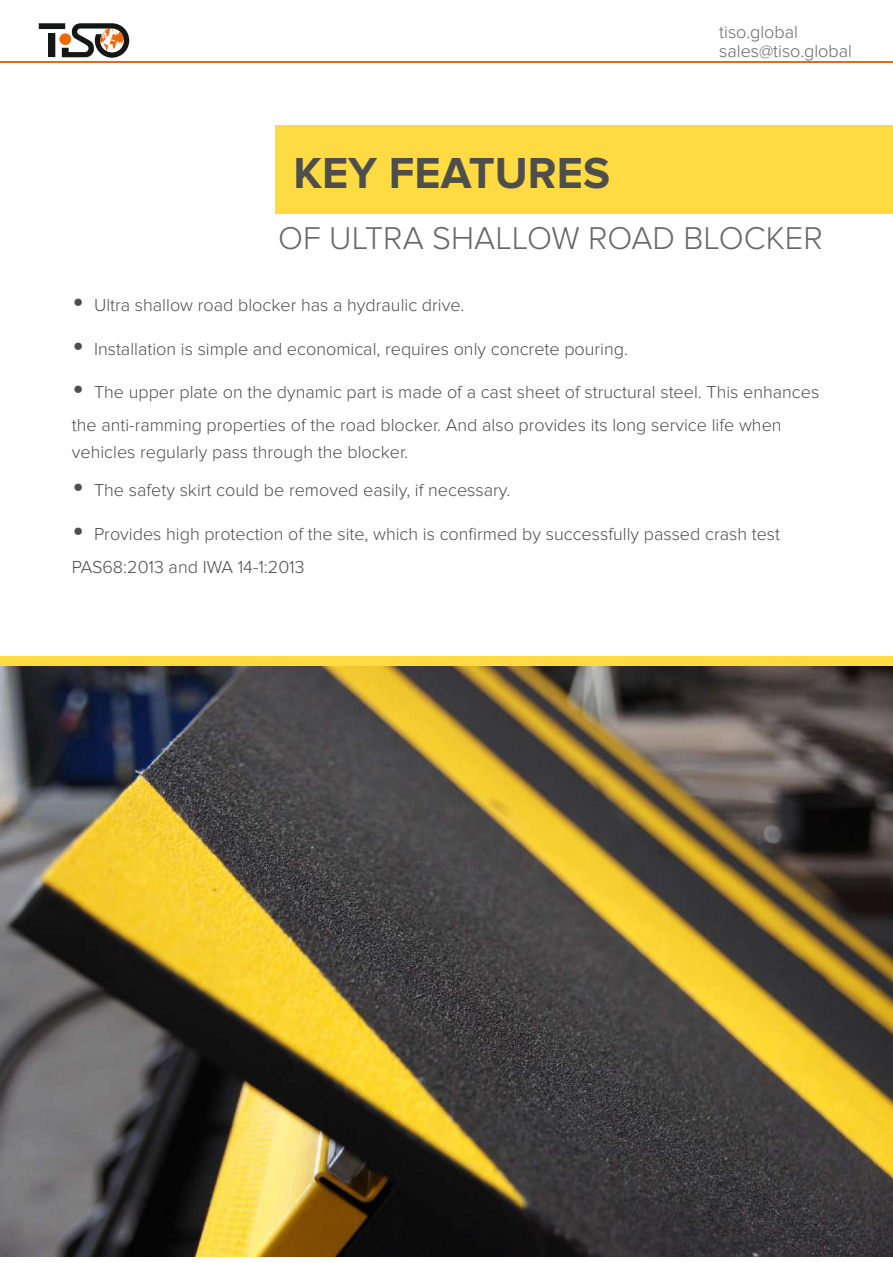
<style>
.page{position:relative;width:893px;height:1263px;background:#fff}
.page>*{position:absolute;margin:0;border:0;box-sizing:border-box;transform-origin:0 0}
.t1{font:700 45px "Proxima Nova";color:#4e4e4d}
.t2{font:300 32.7px "Proxima Nova";color:#676767}
.t3{font:300 18px/32.7px "Proxima Nova";color:#4e4e4d}
.t4{font:300 18px/18.6px "Proxima Nova";color:#676767}
.s1{font-size:36px}
</style>
<div class="page">
<div style="left:275px;top:125px;width:618px;height:89px;background:#fedb43"></div>
<svg style="left:39px;top:23px;width:90px;height:35px"></svg>
<hr style="left:0;top:61px;width:893px;height:2px;background:#ef6800">
<img style="left:0;top:666px;width:893px;height:591px">
<div style="left:0;top:656px;width:893px;height:10px;background:#fedb43"></div>
<h1 class="t1" style="left:293px;top:152px;width:318px">KEY FEATURES</h1>
<p class="t4" style="left:719px;top:24px;width:134px">tiso.global sales@tiso.global</p>
<h2 class="t2" style="left:278px;top:224px;width:546px">OF ULTRA SHALLOW ROAD BLOCKER</h2>
<p class="t3" style="left:72px;top:289px;width:394px"><span class="s1">•</span> Ultra shallow road blocker has a hydraulic drive.</p>
<p class="t3" style="left:72px;top:333px;width:558px"><span class="s1">•</span> Installation is simple and economical, requires only concrete pouring.</p>
<p class="t3" style="left:72px;top:377px;width:749px"><span class="s1">•</span> The upper plate on the dynamic part is made of a cast sheet of structural steel. This enhances the anti-ramming properties of the road blocker. And also provides its long service life when</p>
<p class="t3" style="left:72px;top:436px;width:338px">vehicles regularly pass through the blocker.</p>
<p class="t3" style="left:72px;top:474px;width:440px"><span class="s1">•</span> The safety skirt could be removed easily, if necessary.</p>
<p class="t3" style="left:72px;top:518px;width:710px"><span class="s1">•</span> Provides high protection of the site, which is confirmed by successfully passed crash test<br>PAS68:2013 and IWA 14-1:2013</p>
</div>
